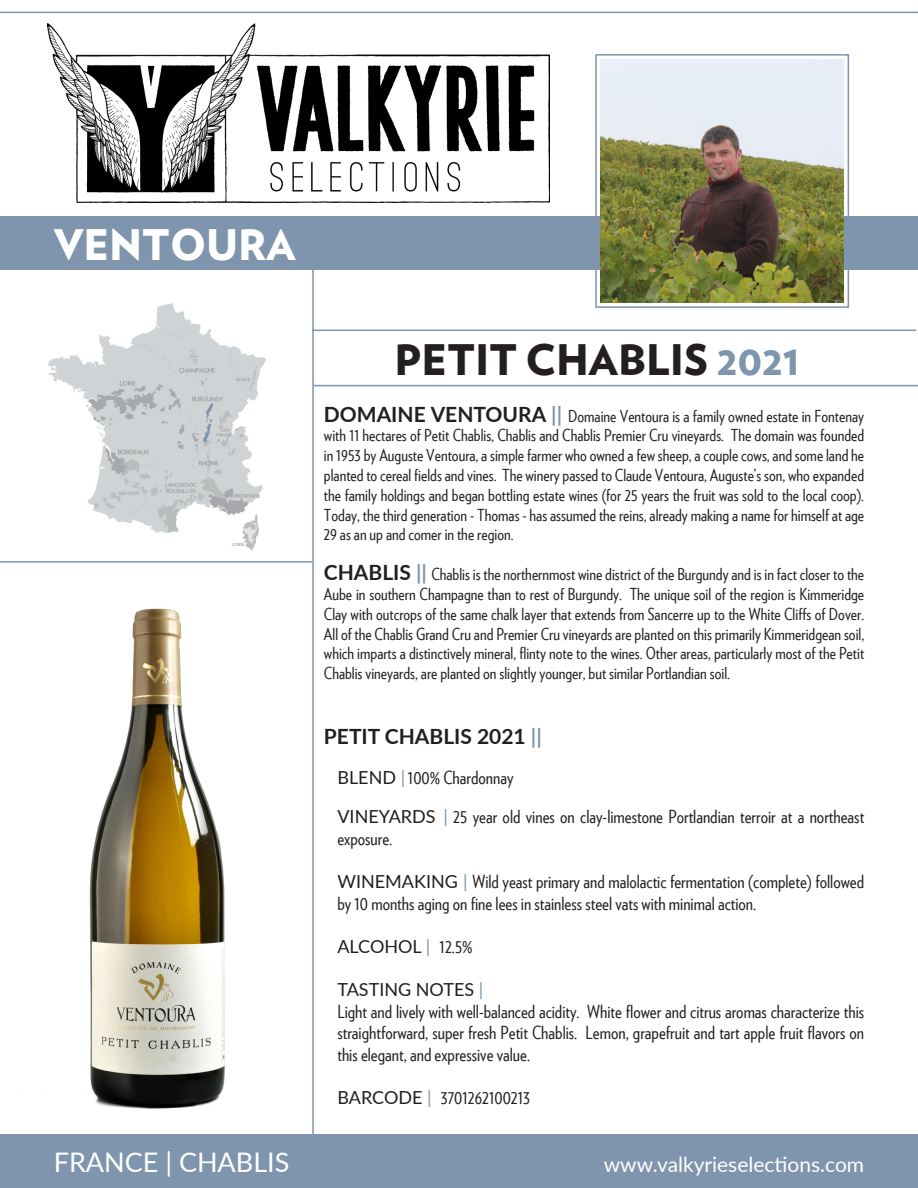
<style>
.page{position:relative;width:918px;height:1188px;background:#fff}
.page>*{position:absolute;margin:0;border:0;box-sizing:border-box;transform-origin:0 0}
.t1{font:900 42px "Verlag";color:#231f20}
.t2{font:900 42px "Verlag";color:#fff}
.t3{font:27px "Lato";color:#fff}
.t4{font:21px "Lato";color:#fff}
.t5{font:700 21px "Lato";color:#231f20}
.t6{font:18px/21.6px "Verlag Condensed";color:#231f20}
.t7{font:18px "Lato";color:#231f20}
.t8{font:16.5px/19.8px "Verlag Condensed";color:#231f20;text-align:justify}
.s1{color:#7e95ad}
.s2{font-family:"Lato";font-weight:700;font-size:21px}
.s3{font-family:"Lato";font-weight:700;font-size:21px;color:#7e95ad}
.s4{font-family:"Lato"}
.s5{font-family:"Lato";color:#7e95ad}
.s6{font-family:"Verlag Condensed"}
</style>
<div class="page">
<img style="left:47px;top:23px;width:502px;height:180px">
<img style="left:89px;top:608px;width:136px;height:501px">
<hr style="left:312px;top:216px;width:2px;height:972px;background:#7e95ad">
<div style="left:0;top:216px;width:918px;height:54px;background:#7e95ad"></div>
<img style="left:601px;top:59px;width:243px;height:243px">
<div style="left:1px;top:1134px;width:917px;height:54px;background:#7e95ad"></div>
<hr style="left:0;top:561px;width:312px;height:2px;background:#7e95ad">
<img style="left:48px;top:304px;width:217px;height:246px">
<div style="left:595px;top:54px;width:254px;height:254px;border:2px solid #7e95ad"></div>
<hr style="left:312px;top:330px;width:604px;height:1px;background:#7e95ad">
<hr style="left:314px;top:385px;width:604px;height:1px;background:#7e95ad">
<hr style="left:0;top:12px;width:918px;height:1px;background:#7e95ad">
<p class="t2" style="left:54px;top:210px;width:243px">VENTOURA</p>
<p class="t1" style="left:394px;top:325px;width:407px">PETIT CHABLIS <span class="s1">2021</span></p>
<p class="t8" style="left:324px;top:405px;width:542px"><span class="s2">DOMAINE VENTOURA</span> <span class="s3">||</span> Domaine Ventoura is a family owned estate in Fontenay with 11 hectares of Petit Chablis, Chablis and Chablis Premier Cru vineyards. The domain was founded in 1953 by Auguste Ventoura, a simple farmer who owned a few sheep, a couple cows, and some land he planted to cereal fields and vines. The winery passed to Claude Ventoura, Auguste’s son, who expanded the family holdings and began bottling estate wines (for 25 years the fruit was sold to the local coop).<br>Today, the third generation - Thomas - has assumed the reins, already making a name for himself at age 29 as an up and comer in the region.</p>
<p class="t8" style="left:324px;top:564px;width:542px"><span class="s2">CHABLIS</span> <span class="s3">||</span> Chablis is the northernmost wine district of the Burgundy and is in fact closer to the Aube in southern Champagne than to rest of Burgundy. The unique soil of the region is Kimmeridge Clay with outcrops of the same chalk layer that extends from Sancerre up to the White Cliffs of Dover.<br>All of the Chablis Grand Cru and Premier Cru vineyards are planted on this primarily Kimmeridgean soil, which imparts a distinctively mineral, flinty note to the wines. Other areas, particularly most of the Petit Chablis vineyards, are planted on slightly younger, but similar Portlandian soil.</p>
<p class="t5" style="left:324px;top:721px;width:219px">PETIT CHABLIS 2021 <span class="s1">||</span></p>
<p class="t6" style="left:337px;top:766px;width:178px"><span class="s4">BLEND</span> <span class="s5">|</span>100% Chardonnay</p>
<p class="t6" style="left:337px;top:805px;width:528px"><span class="s4">VINEYARDS</span> <span class="s5">|</span> 25 year old vines on clay-limestone Portlandian terroir at a northeast exposure.</p>
<p class="t6" style="left:337px;top:870px;width:528px"><span class="s4">WINEMAKING</span> <span class="s5">|</span> Wild yeast primary and malolactic fermentation (complete) followed by 10 months aging on fine lees in stainless steel vats with minimal action.</p>
<p class="t7" style="left:337px;top:933px;width:137px">ALCOHOL <span class="s1">|</span> <span class="s6">12.5%</span></p>
<p class="t7" style="left:337px;top:977px;width:147px">TASTING NOTES <span class="s1">|</span></p>
<p class="t6" style="left:337px;top:1000px;width:528px;text-align:justify">Light and lively with well-balanced acidity. White flower and citrus aromas characterize this straightforward, super fresh Petit Chablis. Lemon, grapefruit and tart apple fruit flavors on this elegant, and expressive value.</p>
<p class="t6" style="left:337px;top:1086px;width:194px"><span class="s4">BARCODE</span> <span class="s5">|</span> 3701262100213</p>
<p class="t3" style="left:54px;top:1143px;width:237px">FRANCE | CHABLIS</p>
<p class="t4" style="left:604px;top:1149px;width:262px">www.valkyrieselections.com</p>
</div>
